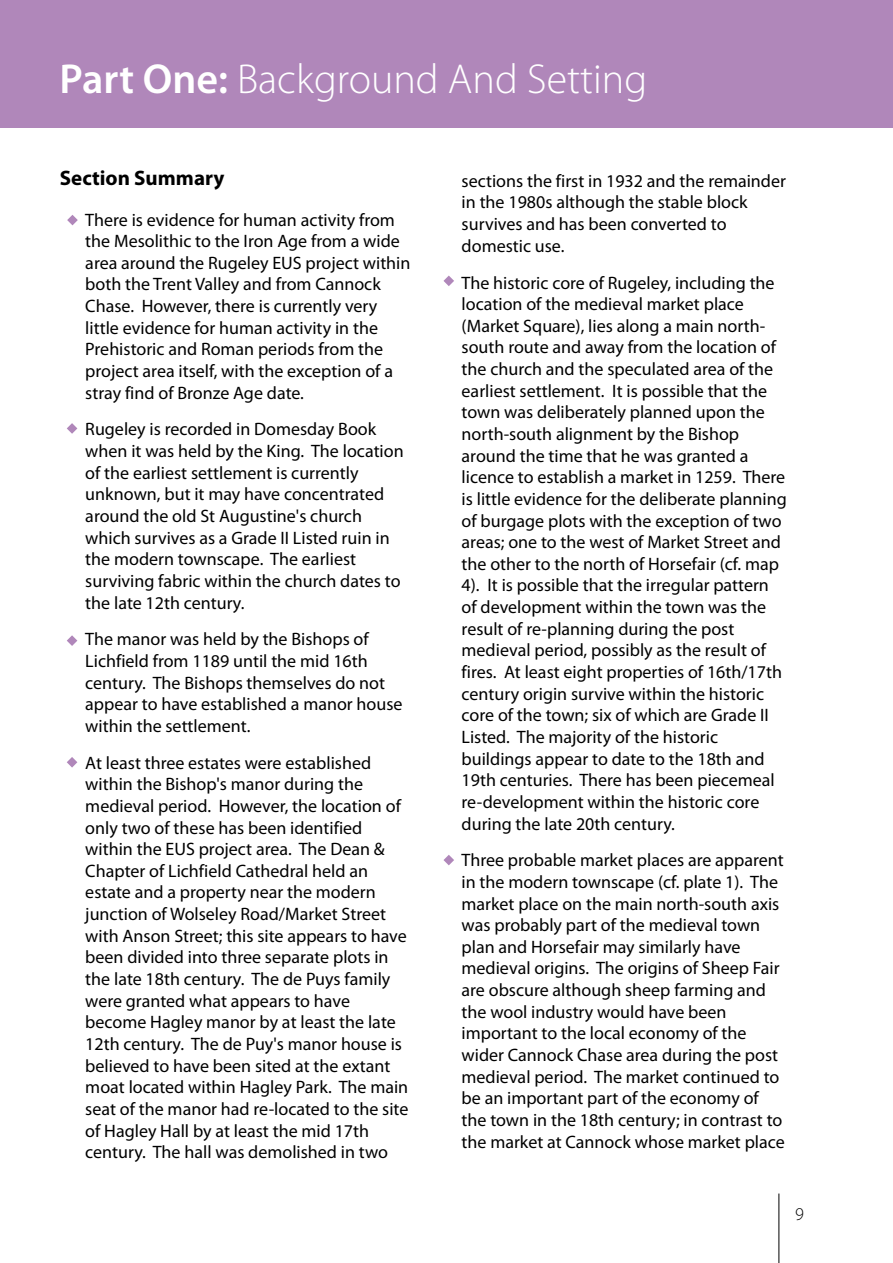
<style>
.page{position:relative;width:893px;height:1263px;background:#fff}
.page>*{position:absolute;margin:0;border:0;box-sizing:border-box;transform-origin:0 0}
.t1{font:300 42px "Myriad Pro";color:#fff}
.t2{font:700 21px "Myriad Pro";color:#000}
.t3{font:18px/21.6px "Myriad Pro";color:#000}
.t4{font:300 18px "Myriad Pro";color:#000}
.s1{font-weight:600}
</style>
<div class="page">
<div style="left:0;top:0;width:893px;height:128px;background:#b087ba"></div>
<hr style="left:778px;top:1193px;width:1px;height:70px;background:#000">
<svg style="left:67px;top:215px;width:11px;height:10px"></svg>
<svg style="left:443px;top:276px;width:11px;height:10px"></svg>
<svg style="left:443px;top:855px;width:11px;height:10px"></svg>
<svg style="left:67px;top:423px;width:10px;height:11px"></svg>
<svg style="left:67px;top:635px;width:10px;height:11px"></svg>
<svg style="left:67px;top:757px;width:10px;height:10px"></svg>
<p class="t1" style="left:60px;top:61px;width:589px"><span class="s1">Part One:</span> Background And Setting</p>
<p class="t2" style="left:60px;top:169px;width:166px">Section Summary</p>
<p class="t3" style="left:85px;top:210px;width:327px">There is evidence for human activity from the Mesolithic to the Iron Age from a wide area around the Rugeley EUS project within both the Trent Valley and from Cannock Chase. However, there is currently very little evidence for human activity in the Prehistoric and Roman periods from the project area itself, with the exception of a stray find of Bronze Age date.</p>
<p class="t3" style="left:85px;top:420px;width:320px">Rugeley is recorded in Domesday Book when it was held by the King. The location of the earliest settlement is currently unknown, but it may have concentrated around the old St Augustine's church which survives as a Grade II Listed ruin in the modern townscape. The earliest surviving fabric within the church dates to the late 12th century.</p>
<p class="t3" style="left:85px;top:630px;width:319px">The manor was held by the Bishops of Lichfield from 1189 until the mid 16th century. The Bishops themselves do not appear to have established a manor house within the settlement.</p>
<p class="t3" style="left:85px;top:753px;width:325px">At least three estates were established within the Bishop's manor during the medieval period. However, the location of only two of these has been identified within the EUS project area. The Dean &amp; Chapter of Lichfield Cathedral held an estate and a property near the modern junction of Wolseley Road/Market Street with Anson Street; this site appears to have been divided into three separate plots in the late 18th century. The de Puys family were granted what appears to have become Hagley manor by at least the late 12th century. The de Puy's manor house is believed to have been sited at the extant moat located within Hagley Park. The main seat of the manor had re-located to the site of Hagley Hall by at least the mid 17th century. The hall was demolished in two</p>
<p class="t3" style="left:462px;top:172px;width:326px">sections the first in 1932 and the remainder in the 1980s although the stable block survives and has been converted to domestic use.</p>
<p class="t3" style="left:462px;top:273px;width:327px">The historic core of Rugeley, including the location of the medieval market place (Market Square), lies along a main north&shy;south route and away from the location of the church and the speculated area of the earliest settlement. It is possible that the town was deliberately planned upon the north-south alignment by the Bishop around the time that he was granted a licence to establish a market in 1259. There is little evidence for the deliberate planning of burgage plots with the exception of two areas; one to the west of Market Street and the other to the north of Horsefair (cf. map 4). It is possible that the irregular pattern of development within the town was the result of re-planning during the post medieval period, possibly as the result of fires. At least eight properties of 16th/17th century origin survive within the historic core of the town; six of which are Grade II Listed. The majority of the historic buildings appear to date to the 18th and 19th centuries. There has been piecemeal re-development within the historic core during the late 20th century.</p>
<p class="t3" style="left:462px;top:851px;width:325px">Three probable market places are apparent in the modern townscape (cf. plate 1). The market place on the main north-south axis was probably part of the medieval town plan and Horsefair may similarly have medieval origins. The origins of Sheep Fair are obscure although sheep farming and the wool industry would have been important to the local economy of the wider Cannock Chase area during the post medieval period. The market continued to be an important part of the economy of the town in the 18th century; in contrast to the market at Cannock whose market place</p>
<p class="t4" style="left:795px;top:1207px;width:10px">9</p>
</div>
